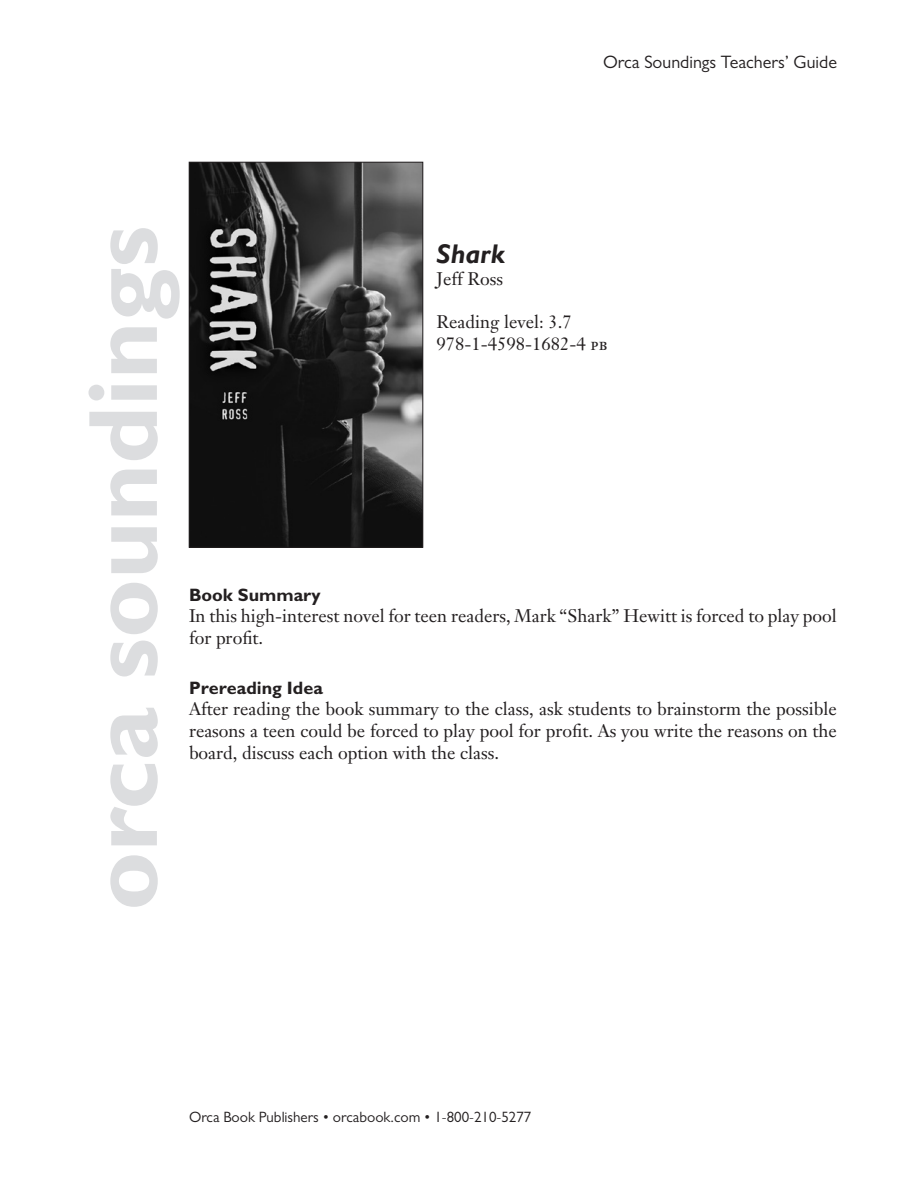
<style>
.page{position:relative;width:918px;height:1188px;background:#fff}
.page>*{position:absolute;margin:0;border:0;box-sizing:border-box;transform-origin:0 0}
.t1{font:700 99px "Gill Sans";color:#dcdddf}
.t2{font:italic 700 27px "Gill Sans";letter-spacing:.005em;color:#231f20}
.t3{font:18px/21.6px "Janson Text";color:#231f20}
.t4{font:18px "Gill Sans";color:#231f20}
.t5{font:700 18px "M Gill Sans";color:#231f20}
.t6{font:15px "Gill Sans";color:#231f20}
.s1{font-family:"Janson Text Roman SC"}
</style>
<div class="page">
<img style="left:191px;top:164px;width:230px;height:382px">
<div style="left:189px;top:162px;width:234px;height:386px;border:1px solid #231f20"></div>
<p class="t4" style="left:603px;top:51px;width:235px">Orca Soundings Teachers’ Guide</p>
<h1 class="t1" style="left:64px;top:910px;width:687px;rotate:-90deg">orca soundings</h1>
<h2 class="t2" style="left:436px;top:238px;width:70px">Shark</h2>
<p class="t3" style="left:436px;top:268px;width:68px">Jeff Ross</p>
<p class="t3" style="left:436px;top:311px;width:173px">Reading level: 3.7<br>978-1-4598-1682-4 <span class="s1">pb</span></p>
<p class="t5" style="left:189px;top:585px;width:133px">Book Summary</p>
<p class="t3" style="left:189px;top:605px;width:649px">In this high-interest novel for teen readers, Mark “Shark” Hewitt is forced to play pool for profit.</p>
<p class="t5" style="left:189px;top:678px;width:135px">Prereading Idea</p>
<p class="t3" style="left:189px;top:698px;width:649px;text-align:justify">After reading the book summary to the class, ask students to brainstorm the possible reasons a teen could be forced to play pool for profit. As you write the reasons on the board, discuss each option with the class.</p>
<p class="t6" style="left:189px;top:1108px;width:344px">Orca Book Publishers • orcabook.com • 1-800-210-5277</p>
</div>
